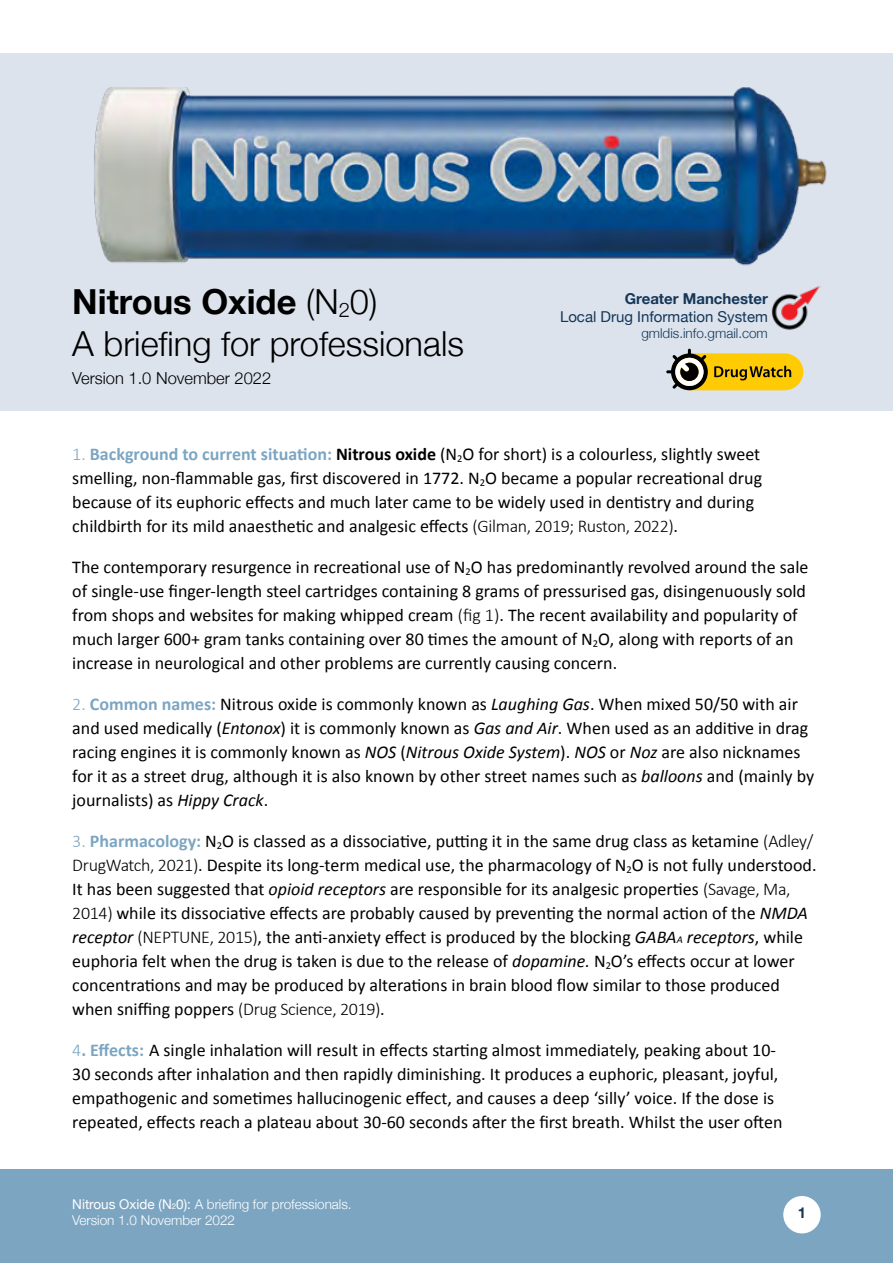
<style>
.page{position:relative;width:893px;height:1263px;background:#fff}
.page>*{position:absolute;margin:0;border:0;box-sizing:border-box;transform-origin:0 0}
.t1{font:300 34.5px/41.4px "Helvetica Neue";color:#000}
.t2{font:18px/24px "Calibri";color:#000}
.t3{font:300 16.5px "Helvetica Neue";color:#000}
.t4{font:15px "Helvetica Neue";color:#143759}
.t5{font:700 15px "Helvetica Neue";color:#143759}
.t6{font:300 13.5px/16.2px "Helvetica Neue";color:#fff}
.t7{font:300 13.5px "Helvetica Neue";color:#143759}
.s1{font-weight:700}
.s2{font-size:20.1px}
.s3{font-weight:300;color:#7ca5c2}
.s4{font-weight:700;color:#7ca5c2}
.s5{font-weight:300}
.s6{font-style:italic}
.s7{font-style:italic;font-size:10.5px}
.s8{font-weight:400}
.s9{font-weight:400;font-size:7.8px}
</style>
<div class="page">
<div style="left:0;top:1169px;width:893px;height:94px;background:#7ca5c2"></div>
<div style="left:783px;top:1196px;width:38px;height:37px;background:#fff;border-radius:50%"></div>
<div style="left:0;top:53px;width:893px;height:357px;background:#dce3ec"></div>
<img style="left:94px;top:87px;width:733px;height:179px">
<img style="left:771px;top:286px;width:50px;height:44px">
<svg style="left:666px;top:349px;width:137px;height:41px"></svg>
<h1 class="t1" style="left:72px;top:279px;width:393px"><span class="s1">Nitrous Oxide</span> (N<span class="s2">2</span>0)<br>A briefing for professionals</h1>
<p class="t3" style="left:72px;top:365px;width:201px">Version 1.0 November 2022</p>
<p class="t5" style="left:625px;top:287px;width:145px">Greater Manchester</p>
<p class="t4" style="left:560px;top:306px;width:209px">Local Drug Information System</p>
<p class="t7" style="left:641px;top:322px;width:128px">gmldis.info.gmail.com</p>
<p class="t2" style="left:72px;top:442px;width:691px"><span class="s3">1.</span> <span class="s4">Background to current situation:</span> <span class="s1">Nitrous oxide</span> (N<sub>2</sub>O for short) is a colourless, slightly sweet smelling, non-flammable gas, first discovered in 1772. N<sub>2</sub>O became a popular recreational drug because of its euphoric effects and much later came to be widely used in dentistry and during childbirth for its mild anaesthetic and analgesic effects <span class="s5">(Gilman, 2019; Ruston, 2022)</span>.</p>
<p class="t2" style="left:72px;top:555px;width:738px">The contemporary resurgence in recreational use of N<sub>2</sub>O has predominantly revolved around the sale of single-use finger-length steel cartridges containing 8 grams of pressurised gas, disingenuously sold from shops and websites for making whipped cream <span class="s5">(fig 1)</span>. The recent availability and popularity of much larger 600+ gram tanks containing over 80 times the amount of N<sub>2</sub>O, along with reports of an increase in neurological and other problems are currently causing concern.</p>
<p class="t2" style="left:72px;top:692px;width:744px"><span class="s3">2.</span> <span class="s4">Common names:</span> Nitrous oxide is commonly known as <span class="s6">Laughing Gas</span>. When mixed 50/50 with air and used medically (<span class="s6">Entonox</span>) it is commonly known as <span class="s6">Gas and Air</span>. When used as an additive in drag racing engines it is commonly known as <span class="s6">NOS</span> (<span class="s6">Nitrous Oxide System</span>). <span class="s6">NOS</span> or <span class="s6">Noz</span> are also nicknames for it as a street drug, although it is also known by other street names such as <span class="s6">balloons</span> and (mainly by journalists) as <span class="s6">Hippy Crack</span>.</p>
<p class="t2" style="left:72px;top:829px;width:746px"><span class="s3">3.</span> <span class="s4">Pharmacology:</span> N<sub>2</sub>O is classed as a dissociative, putting it in the same drug class as ketamine <span class="s5">(Adley/ DrugWatch, 2021)</span>. Despite its long-term medical use, the pharmacology of N<sub>2</sub>O is not fully understood.<br>It has been suggested that <span class="s6">opioid receptors</span> are responsible for its analgesic properties <span class="s5">(Savage, Ma, 2014)</span> while its dissociative effects are probably caused by preventing the normal action of the <span class="s6">NMDA receptor</span> <span class="s5">(NEPTUNE, 2015)</span>, the anti-anxiety effect is produced by the blocking <span class="s6">GABA</span><span class="s7">A</span> <span class="s6">receptors</span>, while euphoria felt when the drug is taken is due to the release of <span class="s6">dopamine.</span> N<sub>2</sub>O’s effects occur at lower concentrations and may be produced by alterations in brain blood flow similar to those produced when sniffing poppers <span class="s5">(Drug Science, 2019)</span>.</p>
<p class="t2" style="left:72px;top:1038px;width:712px"><span class="s3">4</span><span class="s4">. Effects:</span> A single inhalation will result in effects starting almost immediately, peaking about 10- 30 seconds after inhalation and then rapidly diminishing. It produces a euphoric, pleasant, joyful, empathogenic and sometimes hallucinogenic effect, and causes a deep ‘silly’ voice. If the dose is repeated, effects reach a plateau about 30-60 seconds after the first breath. Whilst the user often</p>
<p class="t6" style="left:72px;top:1195px;width:281px"><span class="s8">Nitrous Oxide (N</span><span class="s9">2</span><span class="s8">0):</span> A briefing for professionals.<br>Version 1.0 November 2022</p>
<p class="t5" style="left:798px;top:1201px;width:10px">1</p>
</div>
